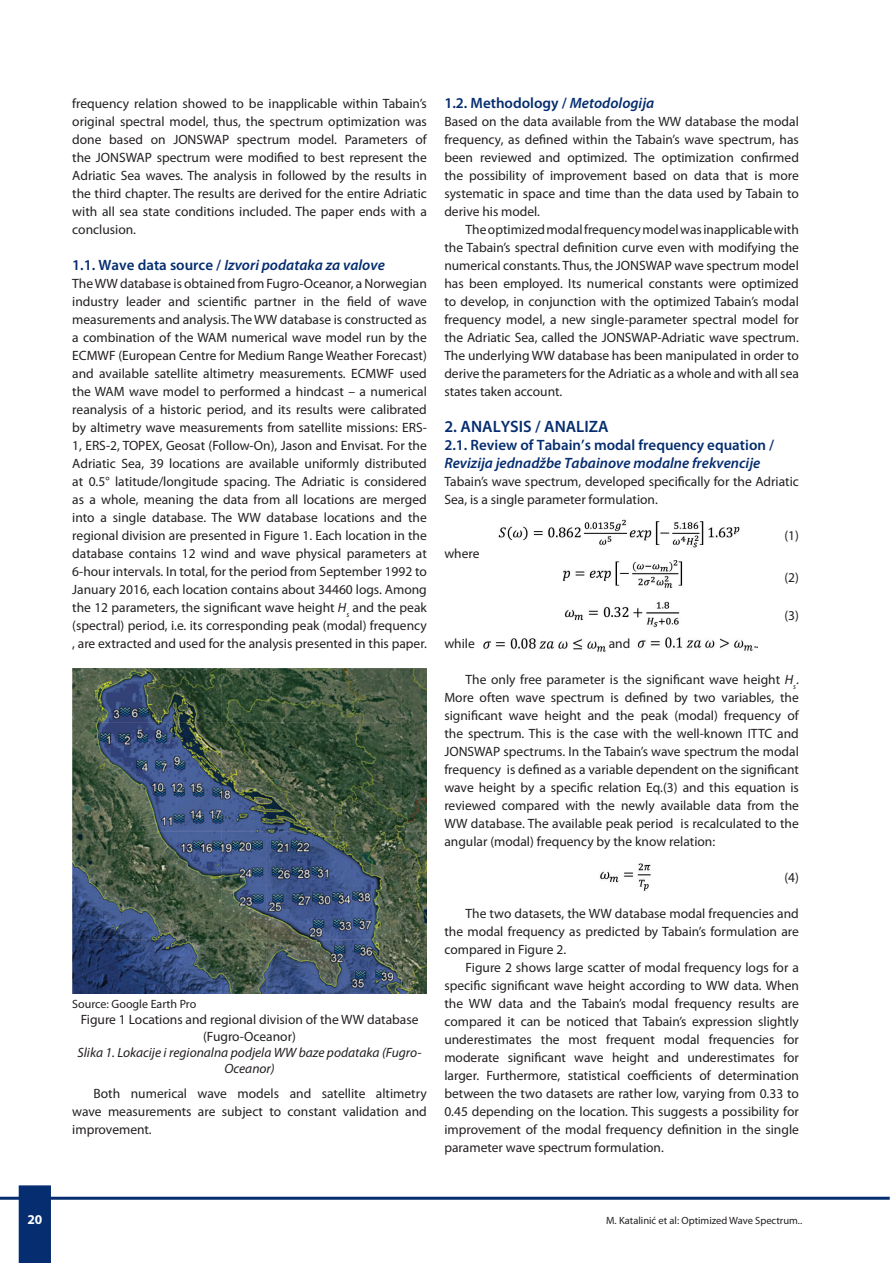
<style>
.page{position:relative;width:893px;height:1263px;background:#fff}
.page>*{position:absolute;margin:0;border:0;box-sizing:border-box;transform-origin:0 0}
.t1{font:600 16.5px "Myriad Pro";color:#052d6f}
.t2{font:italic 600 15px "Myriad Pro";color:#052d6f}
.t3{font:600 15px "Myriad Pro";color:#052d6f}
.t4{font:13.5px/18px "Myriad Pro";color:#231f20;text-align:justify}
.t5{font:italic 13.5px/16.2px "Myriad Pro";color:#231f20;text-align:center}
.t6{font:700 13.5px "Myriad Pro";color:#fff}
.t7{font:12px "Myriad Pro";color:#231f20}
.t8{font:10.5px "Myriad Pro";color:#231f20}
.s1{font-style:normal}
.s2{font-style:italic}
</style>
<div class="page">
<hr style="left:0;top:1197px;width:890px;height:3px;background:#052d6f">
<div style="left:19px;top:1185px;width:32px;height:78px;background:#052d6f"></div>
<img style="left:72px;top:668px;width:355px;height:326px">
<img style="left:498px;top:519px;width:242px;height:28px">
<img style="left:562px;top:561px;width:121px;height:28px">
<img style="left:565px;top:601px;width:115px;height:26px">
<img style="left:483px;top:638px;width:123px;height:14px">
<img style="left:637px;top:637px;width:119px;height:14px">
<img style="left:600px;top:863px;width:51px;height:28px">
<p class="t4" style="left:72px;top:94px;width:356px">frequency relation showed to be inapplicable within Tabain’s original spectral model, thus, the spectrum optimization was done based on JONSWAP spectrum model. Parameters of the JONSWAP spectrum were modified to best represent the Adriatic Sea waves. The analysis in followed by the results in the third chapter. The results are derived for the entire Adriatic with all sea state conditions included. The paper ends with a conclusion.</p>
<p class="t2" style="left:72px;top:255px;width:314px"><span class="s1">1.1. Wave data source /</span> Izvori podataka za valove</p>
<p class="t4" style="left:72px;top:274px;width:356px">The WW database is obtained from Fugro-Oceanor, a Norwegian industry leader and scientific partner in the field of wave measurements and analysis. The WW database is constructed as a combination of the WAM numerical wave model run by the ECMWF (European Centre for Medium Range Weather Forecast) and available satellite altimetry measurements. ECMWF used the WAM wave model to performed a hindcast – a numerical reanalysis of a historic period, and its results were calibrated by altimetry wave measurements from satellite missions: ERS-1, ERS-2, TOPEX, Geosat (Follow-On), Jason and Envisat. For the Adriatic Sea, 39 locations are available uniformly distributed at 0.5° latitude/longitude spacing. The Adriatic is considered as a whole, meaning the data from all locations are merged into a single database. The WW database locations and the regional division are presented in Figure 1. Each location in the database contains 12 wind and wave physical parameters at 6-hour intervals. In total, for the period from September 1992 to January 2016, each location contains about 34460 logs. Among the 12 parameters, the significant wave height <span class="s2">H</span><sub>s</sub> and the peak (spectral) period, i.e. its corresponding peak (modal) frequency , are extracted and used for the analysis presented in this paper.</p>
<p class="t7" style="left:72px;top:997px;width:126px">Source: Google Earth Pro</p>
<p class="t4" style="left:81px;top:1011px;width:339px;line-height:16.2px;text-align:center">Figure 1 Locations and regional division of the WW database (Fugro-Oceanor)</p>
<p class="t5" style="left:78px;top:1044px;width:345px">Slika 1. Lokacije i regionalna podjela WW baze podataka (Fugro-<br>Oceanor)</p>
<p class="t4" style="left:72px;top:1084px;width:356px;text-indent:21px">Both numerical wave models and satellite altimetry wave measurements are subject to constant validation and improvement.</p>
<p class="t3" style="left:444px;top:93px;width:211px">1.2. Methodology / <span class="s2">Metodologija</span></p>
<p class="t4" style="left:444px;top:112px;width:356px">Based on the data available from the WW database the modal frequency, as defined within the Tabain’s wave spectrum, has been reviewed and optimized. The optimization confirmed the possibility of improvement based on data that is more systematic in space and time than the data used by Tabain to derive his model.</p>
<p class="t4" style="left:444px;top:220px;width:356px;text-indent:21px">The optimized modal frequency model was inapplicable with the Tabain’s spectral definition curve even with modifying the numerical constants. Thus, the JONSWAP wave spectrum model has been employed. Its numerical constants were optimized to develop, in conjunction with the optimized Tabain’s modal frequency model, a new single-parameter spectral model for the Adriatic Sea, called the JONSWAP-Adriatic wave spectrum.<br>The underlying WW database has been manipulated in order to derive the parameters for the Adriatic as a whole and with all sea states taken account.</p>
<p class="t1" style="left:444px;top:416px;width:166px">2. ANALYSIS / ANALIZA</p>
<p class="t3" style="left:444px;top:435px;width:331px">2.1. Review of Tabain’s modal frequency equation /</p>
<p class="t2" style="left:444px;top:453px;width:317px">Revizija jednadžbe Tabainove modalne frekvencije</p>
<p class="t4" style="left:444px;top:472px;width:356px">Tabain’s wave spectrum, developed specifically for the Adriatic<br>Sea, is a single parameter formulation.</p>
<p class="t4" style="left:784px;top:526px;width:16px">(1)</p>
<p class="t4" style="left:444px;top:544px;width:37px">where</p>
<p class="t4" style="left:784px;top:568px;width:16px">(2)</p>
<p class="t4" style="left:784px;top:606px;width:16px">(3)</p>
<p class="t4" style="left:444px;top:634px;width:32px">while</p>
<p class="t4" style="left:609px;top:634px;width:23px">and</p>
<p class="t4" style="left:756px;top:634px;width:4px">.</p>
<p class="t4" style="left:444px;top:670px;width:356px;text-indent:21px">The only free parameter is the significant wave height <span class="s2">H</span><sub>s</sub>.<br>More often wave spectrum is defined by two variables, the significant wave height and the peak (modal) frequency of the spectrum. This is the case with the well-known ITTC and JONSWAP spectrums. In the Tabain’s wave spectrum the modal frequency is defined as a variable dependent on the significant wave height by a specific relation Eq.(3) and this equation is reviewed compared with the newly available data from the WW database. The available peak period is recalculated to the angular (modal) frequency by the know relation:</p>
<p class="t4" style="left:784px;top:868px;width:16px">(4)</p>
<p class="t4" style="left:444px;top:904px;width:356px;text-indent:21px">The two datasets, the WW database modal frequencies and the modal frequency as predicted by Tabain’s formulation are compared in Figure 2.</p>
<p class="t4" style="left:444px;top:958px;width:356px;text-indent:21px">Figure 2 shows large scatter of modal frequency logs for a specific significant wave height according to WW data. When the WW data and the Tabain’s modal frequency results are compared it can be noticed that Tabain’s expression slightly underestimates the most frequent modal frequencies for moderate significant wave height and underestimates for larger. Furthermore, statistical coefficients of determination between the two datasets are rather low, varying from 0.33 to 0.45 depending on the location. This suggests a possibility for improvement of the modal frequency definition in the single parameter wave spectrum formulation.</p>
<p class="t6" style="left:27px;top:1210px;width:16px">20</p>
<p class="t8" style="left:606px;top:1214px;width:198px">M. Katalinić et al: Optimized Wave Spectrum..</p>
</div>
